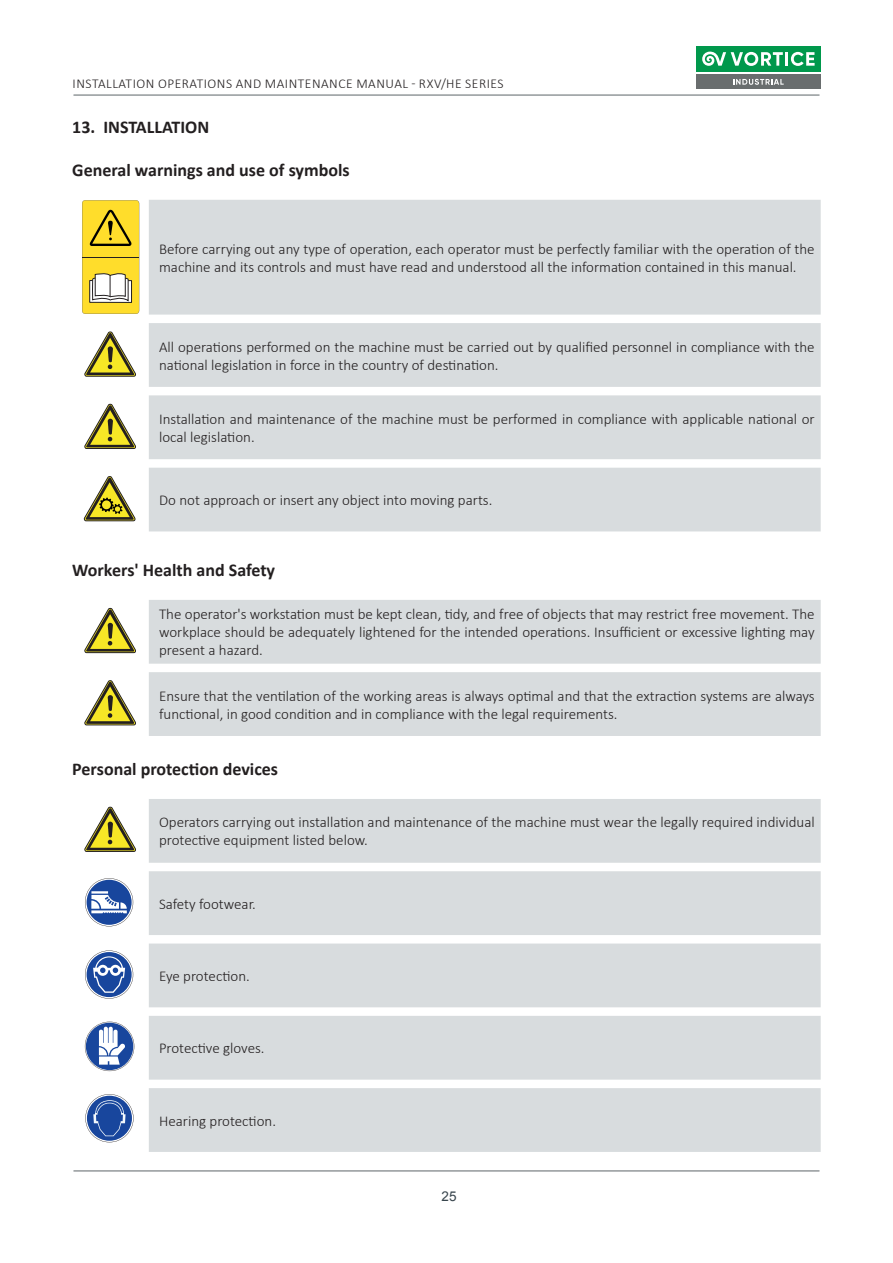
<style>
.page{position:relative;width:893px;height:1263px;background:#fff}
.page>*{position:absolute;margin:0;border:0;box-sizing:border-box;transform-origin:0 0}
.Titoli{font:700 18px "Calibri";color:#231f20}
.Testi{font:300 15px/18px "Calibri";color:#231f20}
.t1{font:300 13.5px "Calibri";letter-spacing:.04em;color:#231f20}
.t2{font:13.5px "Arial";color:#38454d}
</style>
<div class="page">
<hr style="left:74px;top:95px;width:745px;height:1px;background:#5d6569">
<hr style="left:74px;top:1170px;width:745px;height:1px;background:#5d6569">
<svg style="left:82px;top:200px;width:57px;height:114px;background:#e4ca46"></svg>
<svg style="left:84px;top:332px;width:52px;height:45px"></svg>
<svg style="left:84px;top:404px;width:52px;height:45px"></svg>
<svg style="left:84px;top:476px;width:51px;height:45px"></svg>
<svg style="left:84px;top:608px;width:52px;height:45px"></svg>
<svg style="left:84px;top:680px;width:52px;height:45px"></svg>
<svg style="left:84px;top:807px;width:52px;height:45px"></svg>
<svg style="left:85px;top:878px;width:48px;height:48px"></svg>
<svg style="left:85px;top:950px;width:48px;height:49px"></svg>
<svg style="left:85px;top:1094px;width:49px;height:48px"></svg>
<svg style="left:85px;top:1022px;width:49px;height:49px"></svg>
<div style="left:696px;top:46px;width:125px;height:26px;background:#00984c"></div>
<hr style="left:785px;top:52px;width:3px;height:14px;background:#fff">
<svg style="left:791px;top:52px;width:24px;height:14px"></svg>
<svg style="left:702px;top:51px;width:81px;height:15px"></svg>
<div style="left:696px;top:74px;width:125px;height:15px;background:#696d6e"></div>
<svg style="left:733px;top:79px;width:51px;height:6px"></svg>
<svg style="left:149px;top:200px;width:672px;height:331px;background:#dbdee0"></svg>
<div style="left:149px;top:600px;width:672px;height:136px;background:#d8dcde"></div>
<svg style="left:149px;top:799px;width:672px;height:353px;background:#dbdfe1"></svg>
<p class="t1" style="left:73px;top:75px;width:433px">INSTALLATION OPERATIONS AND MAINTENANCE MANUAL - RXV/HE SERIES</p>
<p class="Titoli" style="left:72px;top:114px;width:139px">13. INSTALLATION</p>
<p class="Titoli" style="left:72px;top:157px;width:279px">General warnings and use of symbols</p>
<p class="Testi" style="left:159px;top:240px;width:657px">Before carrying out any type of operation, each operator must be perfectly familiar with the operation of the machine and its controls and must have read and understood all the information contained in this manual.</p>
<p class="Testi" style="left:159px;top:337px;width:657px">All operations performed on the machine must be carried out by qualified personnel in compliance with the national legislation in force in the country of destination.</p>
<p class="Testi" style="left:159px;top:410px;width:657px">Installation and maintenance of the machine must be performed in compliance with applicable national or local legislation.</p>
<p class="Testi" style="left:159px;top:491px;width:335px">Do not approach or insert any object into moving parts.</p>
<p class="Titoli" style="left:72px;top:557px;width:204px">Workers' Health and Safety</p>
<p class="Testi" style="left:159px;top:605px;width:657px;text-align:justify">The operator's workstation must be kept clean, tidy, and free of objects that may restrict free movement. The workplace should be adequately lightened for the intended operations. Insufficient or excessive lighting may present a hazard.</p>
<p class="Testi" style="left:159px;top:686px;width:657px">Ensure that the ventilation of the working areas is always optimal and that the extraction systems are always functional, in good condition and in compliance with the legal requirements.</p>
<p class="Titoli" style="left:72px;top:756px;width:207px">Personal protection devices</p>
<p class="Testi" style="left:159px;top:813px;width:657px">Operators carrying out installation and maintenance of the machine must wear the legally required individual protective equipment listed below.</p>
<p class="Testi" style="left:159px;top:895px;width:98px">Safety footwear.</p>
<p class="Testi" style="left:159px;top:967px;width:92px">Eye protection.</p>
<p class="Testi" style="left:159px;top:1039px;width:107px">Protective gloves.</p>
<p class="Testi" style="left:159px;top:1111px;width:118px">Hearing protection.</p>
<p class="t2" style="left:442px;top:1187px;width:17px">25</p>
</div>
